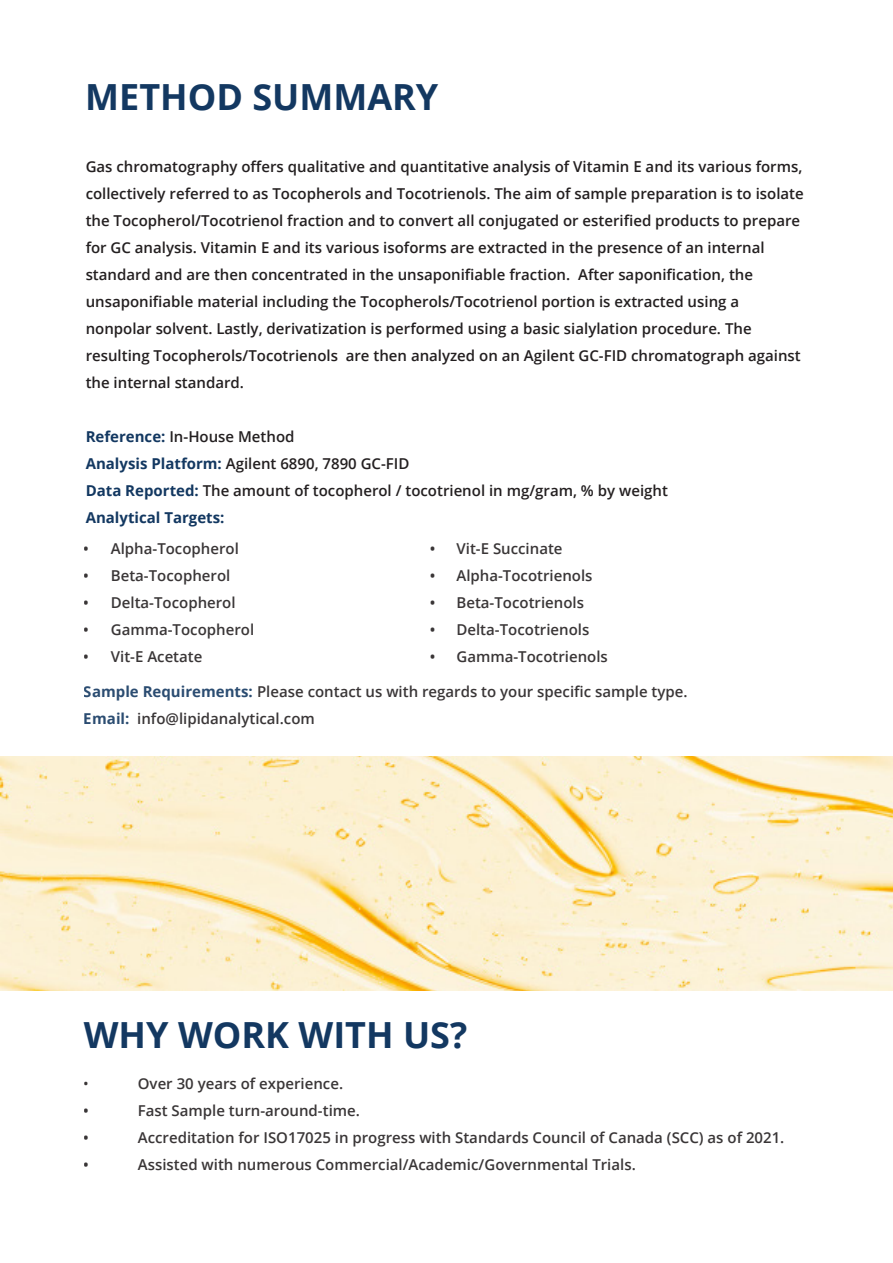
<style>
.page{position:relative;width:893px;height:1263px;background:#fff}
.page>*{position:absolute;margin:0;border:0;box-sizing:border-box;transform-origin:0 0}
._24pt_Right_Lea_24{font:700 36px "Open Sans";color:#133861}
._18pt_Left_Lea_22{font:700 36px "Open Sans";color:#133861}
._9pt_Reg_Lea_18{font:600 15px/27px "Open Sans";color:#231f20}
._10pt_Bold_Lea_18{font:600 15px "Open Sans";color:#231f20}
._10pt_Bold_Lea_18-2{font:700 15px "Open Sans";color:#133861}
.t1{font:15px "Open Sans";color:#231f20}
.s1{font-weight:700;color:#133861}
</style>
<div class="page">
<img style="left:0;top:756px;width:893px;height:234px">
<p class="_18pt_Left_Lea_22" style="left:85px;top:72px;width:355px">METHOD SUMMARY</p>
<p class="_9pt_Reg_Lea_18" style="left:86px;top:153px;width:720px">Gas chromatography offers qualitative and quantitative analysis of Vitamin E and its various forms, collectively referred to as Tocopherols and Tocotrienols. The aim of sample preparation is to isolate the Tocopherol/Tocotrienol fraction and to convert all conjugated or esterified products to prepare for GC analysis. Vitamin E and its various isoforms are extracted in the presence of an internal</p>
<p class="_9pt_Reg_Lea_18" style="left:86px;top:261px;width:669px">standard and are then concentrated in the unsaponifiable fraction. After saponification, the</p>
<p class="_9pt_Reg_Lea_18" style="left:86px;top:288px;width:655px">unsaponifiable material including the Tocopherols/Tocotrienol portion is extracted using a</p>
<p class="_9pt_Reg_Lea_18" style="left:86px;top:315px;width:667px">nonpolar solvent. Lastly, derivatization is performed using a basic sialylation procedure. The</p>
<p class="_9pt_Reg_Lea_18" style="left:86px;top:342px;width:717px">resulting Tocopherols/Tocotrienols are then analyzed on an Agilent GC-FID chromatograph against the internal standard.</p>
<p class="_10pt_Bold_Lea_18" style="left:86px;top:426px;width:210px"><span class="s1">Reference:</span> In-House Method</p>
<p class="_10pt_Bold_Lea_18" style="left:86px;top:453px;width:325px"><span class="s1">Analysis Platform:</span> Agilent 6890, 7890 GC-FID</p>
<p class="_10pt_Bold_Lea_18" style="left:86px;top:480px;width:584px"><span class="s1">Data Reported:</span> The amount of tocopherol / tocotrienol in mg/gram, % by weight</p>
<p class="_10pt_Bold_Lea_18-2" style="left:86px;top:507px;width:140px">Analytical Targets:</p>
<p class="_9pt_Reg_Lea_18" style="left:84px;top:535px;width:157px">• Alpha-Tocopherol</p>
<p class="_9pt_Reg_Lea_18" style="left:84px;top:562px;width:148px">• Beta-Tocopherol</p>
<p class="_9pt_Reg_Lea_18" style="left:84px;top:589px;width:153px">• Delta-Tocopherol</p>
<p class="_9pt_Reg_Lea_18" style="left:84px;top:616px;width:172px">• Gamma-Tocopherol</p>
<p class="_9pt_Reg_Lea_18" style="left:84px;top:643px;width:120px">• Vit-E Acetate</p>
<p class="_9pt_Reg_Lea_18" style="left:429px;top:535px;width:135px">• Vit-E Succinate</p>
<p class="_9pt_Reg_Lea_18" style="left:429px;top:562px;width:165px">• Alpha-Tocotrienols</p>
<p class="_9pt_Reg_Lea_18" style="left:429px;top:589px;width:156px">• Beta-Tocotrienols</p>
<p class="_9pt_Reg_Lea_18" style="left:429px;top:616px;width:161px">• Delta-Tocotrienols</p>
<p class="_9pt_Reg_Lea_18" style="left:429px;top:643px;width:180px">• Gamma-Tocotrienols</p>
<p class="_9pt_Reg_Lea_18" style="left:84px;top:677px;width:605px"><span class="s1">Sample Requirements:</span> Please contact us with regards to your specific sample type.<br><span class="s1">Email:</span> info@lipidanalytical.com</p>
<p class="_24pt_Right_Lea_24" style="left:84px;top:1010px;width:385px">WHY WORK WITH US?</p>
<p class="t1" style="left:84px;top:1073px;width:7px">•</p>
<p class="_9pt_Reg_Lea_18" style="left:138px;top:1070px;width:207px">Over 30 years of experience.</p>
<p class="_9pt_Reg_Lea_18" style="left:84px;top:1097px;width:7px">•</p>
<p class="_9pt_Reg_Lea_18" style="left:138px;top:1097px;width:224px">Fast Sample turn-around-time.</p>
<p class="_9pt_Reg_Lea_18" style="left:84px;top:1124px;width:7px">•</p>
<p class="_9pt_Reg_Lea_18" style="left:138px;top:1124px;width:648px">Accreditation for ISO17025 in progress with Standards Council of Canada (SCC) as of 2021.</p>
<p class="_9pt_Reg_Lea_18" style="left:84px;top:1151px;width:7px">•</p>
<p class="_9pt_Reg_Lea_18" style="left:138px;top:1151px;width:499px">Assisted with numerous Commercial/Academic/Governmental Trials.</p>
</div>
